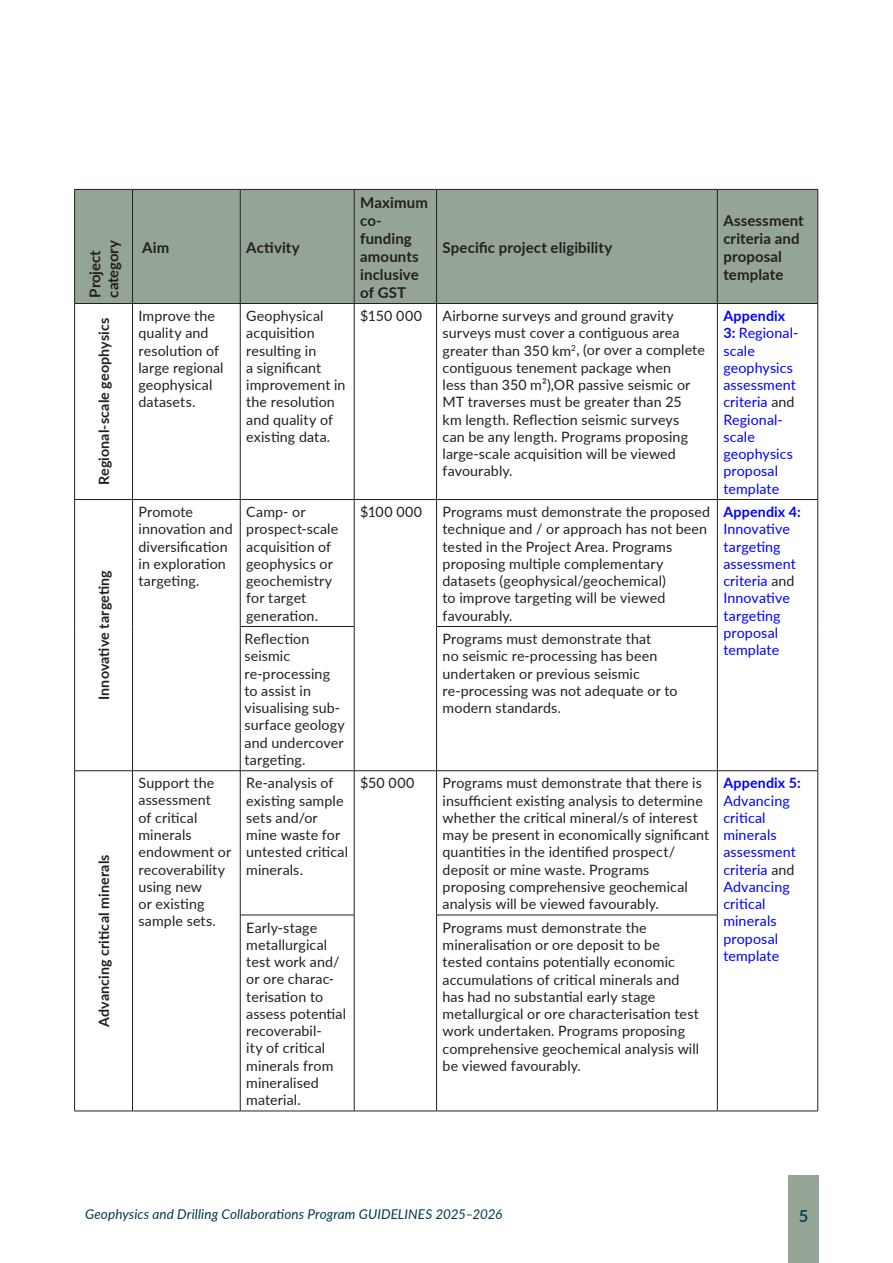
<style>
.page{position:relative;width:893px;height:1263px;background:#fff}
.page>*{position:absolute;margin:0;border:0;box-sizing:border-box;transform-origin:0 0}
.t1{font:600 16.5px "Lato";color:#003b49}
.t2{font:700 15px/18px "Lato";letter-spacing:.005em;color:#231f20}
.t3{font:700 15px/18px "Lato";letter-spacing:-.015em;color:#231f20}
.t4{font:14.25px/17.2px "Lato";letter-spacing:.01em;color:#231f20}
.t5{font:14.25px/17.2px "Lato";letter-spacing:.005em;color:#00f}
.t6{font:700 14.25px "Lato";letter-spacing:.01em;color:#231f20}
.t7{font:700 14.25px "Lato";letter-spacing:.01em;color:#00f}
.t8{font:italic 13.5px "Lato";letter-spacing:.01em;color:#003b49}
.s1{font-weight:700}
.s2{color:#231f20}
</style>
<div class="page">
<div style="left:788px;top:1176px;width:31px;height:87px;background:#94a596"></div>
<div style="left:75px;top:190px;width:742px;height:113px;background:#94a596"></div>
<hr style="left:74px;top:189px;width:59px;height:1px;background:#231f20">
<hr style="left:74px;top:190px;width:1px;height:113px;background:#231f20">
<hr style="left:133px;top:189px;width:107px;height:1px;background:#231f20">
<hr style="left:132px;top:190px;width:1px;height:113px;background:#231f20">
<hr style="left:240px;top:189px;width:114px;height:1px;background:#231f20">
<hr style="left:240px;top:190px;width:1px;height:113px;background:#231f20">
<hr style="left:354px;top:189px;width:83px;height:1px;background:#231f20">
<hr style="left:354px;top:190px;width:1px;height:113px;background:#231f20">
<hr style="left:437px;top:189px;width:280px;height:1px;background:#231f20">
<hr style="left:436px;top:190px;width:1px;height:113px;background:#231f20">
<hr style="left:717px;top:189px;width:101px;height:1px;background:#231f20">
<hr style="left:717px;top:190px;width:1px;height:113px;background:#231f20">
<hr style="left:817px;top:190px;width:1px;height:113px;background:#231f20">
<hr style="left:74px;top:303px;width:59px;height:1px;background:#231f20">
<hr style="left:133px;top:303px;width:107px;height:1px;background:#231f20">
<hr style="left:240px;top:303px;width:114px;height:1px;background:#231f20">
<hr style="left:354px;top:303px;width:83px;height:1px;background:#231f20">
<hr style="left:437px;top:303px;width:280px;height:1px;background:#231f20">
<hr style="left:717px;top:303px;width:101px;height:1px;background:#231f20">
<hr style="left:74px;top:304px;width:1px;height:195px;background:#231f20">
<hr style="left:132px;top:304px;width:1px;height:195px;background:#231f20">
<hr style="left:240px;top:304px;width:1px;height:195px;background:#231f20">
<hr style="left:354px;top:304px;width:1px;height:195px;background:#231f20">
<hr style="left:436px;top:304px;width:1px;height:195px;background:#231f20">
<hr style="left:717px;top:304px;width:1px;height:195px;background:#231f20">
<hr style="left:817px;top:304px;width:1px;height:195px;background:#231f20">
<hr style="left:74px;top:499px;width:59px;height:1px;background:#231f20">
<hr style="left:74px;top:500px;width:1px;height:126px;background:#231f20">
<hr style="left:133px;top:499px;width:107px;height:1px;background:#231f20">
<hr style="left:132px;top:500px;width:1px;height:126px;background:#231f20">
<hr style="left:74px;top:626px;width:1px;height:144px;background:#231f20">
<hr style="left:132px;top:626px;width:1px;height:144px;background:#231f20">
<hr style="left:240px;top:499px;width:114px;height:1px;background:#231f20">
<hr style="left:240px;top:500px;width:1px;height:126px;background:#231f20">
<hr style="left:354px;top:499px;width:83px;height:1px;background:#231f20">
<hr style="left:354px;top:500px;width:1px;height:126px;background:#231f20">
<hr style="left:437px;top:499px;width:280px;height:1px;background:#231f20">
<hr style="left:436px;top:500px;width:1px;height:126px;background:#231f20">
<hr style="left:717px;top:499px;width:101px;height:1px;background:#231f20">
<hr style="left:717px;top:500px;width:1px;height:126px;background:#231f20">
<hr style="left:817px;top:500px;width:1px;height:126px;background:#231f20">
<hr style="left:817px;top:626px;width:1px;height:144px;background:#231f20">
<hr style="left:240px;top:626px;width:114px;height:1px;background:#231f20">
<hr style="left:240px;top:627px;width:1px;height:143px;background:#231f20">
<hr style="left:354px;top:627px;width:1px;height:143px;background:#231f20">
<hr style="left:436px;top:626px;width:281px;height:1px;background:#231f20">
<hr style="left:436px;top:627px;width:1px;height:143px;background:#231f20">
<hr style="left:717px;top:627px;width:1px;height:143px;background:#231f20">
<hr style="left:74px;top:770px;width:59px;height:1px;background:#231f20">
<hr style="left:74px;top:771px;width:1px;height:144px;background:#231f20">
<hr style="left:133px;top:770px;width:107px;height:1px;background:#231f20">
<hr style="left:132px;top:771px;width:1px;height:144px;background:#231f20">
<hr style="left:74px;top:915px;width:1px;height:196px;background:#231f20">
<hr style="left:132px;top:915px;width:1px;height:196px;background:#231f20">
<hr style="left:74px;top:1111px;width:59px;height:1px;background:#231f20">
<hr style="left:133px;top:1111px;width:107px;height:1px;background:#231f20">
<hr style="left:240px;top:770px;width:114px;height:1px;background:#231f20">
<hr style="left:240px;top:771px;width:1px;height:144px;background:#231f20">
<hr style="left:354px;top:770px;width:83px;height:1px;background:#231f20">
<hr style="left:354px;top:771px;width:1px;height:144px;background:#231f20">
<hr style="left:354px;top:1111px;width:83px;height:1px;background:#231f20">
<hr style="left:437px;top:770px;width:280px;height:1px;background:#231f20">
<hr style="left:436px;top:771px;width:1px;height:144px;background:#231f20">
<hr style="left:717px;top:770px;width:101px;height:1px;background:#231f20">
<hr style="left:717px;top:771px;width:1px;height:144px;background:#231f20">
<hr style="left:817px;top:771px;width:1px;height:144px;background:#231f20">
<hr style="left:817px;top:915px;width:1px;height:196px;background:#231f20">
<hr style="left:717px;top:1111px;width:101px;height:1px;background:#231f20">
<hr style="left:240px;top:915px;width:114px;height:1px;background:#231f20">
<hr style="left:240px;top:915px;width:1px;height:196px;background:#231f20">
<hr style="left:354px;top:915px;width:1px;height:196px;background:#231f20">
<hr style="left:240px;top:1111px;width:114px;height:1px;background:#231f20">
<hr style="left:436px;top:915px;width:281px;height:1px;background:#231f20">
<hr style="left:436px;top:915px;width:1px;height:196px;background:#231f20">
<hr style="left:717px;top:915px;width:1px;height:196px;background:#231f20">
<hr style="left:437px;top:1111px;width:280px;height:1px;background:#231f20">
<p class="t3" style="left:85px;top:297px;width:59px;rotate:-90deg">Project category</p>
<p class="t2" style="left:142px;top:237px;width:29px">Aim</p>
<p class="t2" style="left:246px;top:237px;width:55px">Activity</p>
<p class="t2" style="left:360px;top:192px;width:69px">Maximum co&shy;funding amounts inclusive of GST</p>
<p class="t2" style="left:443px;top:237px;width:171px">Specific project eligibility</p>
<p class="t2" style="left:723px;top:210px;width:82px">Assessment criteria and proposal template</p>
<p class="t6" style="left:94px;top:485px;width:169px;rotate:-90deg">Regional-scale geophysics</p>
<p class="t4" style="left:139px;top:307px;width:87px">Improve the quality and resolution of large regional geophysical datasets.</p>
<p class="t4" style="left:246px;top:307px;width:101px">Geophysical acquisition resulting in<br>a significant improvement in the resolution and quality of existing data.</p>
<p class="t4" style="left:360px;top:307px;width:63px">$150 000</p>
<p class="t4" style="left:443px;top:307px;width:264px">Airborne surveys and ground gravity surveys must cover a contiguous area greater than 350 km<sup>2</sup>, (or over a complete contiguous tenement package when<br>less than 350 m²),OR passive seismic or MT traverses must be greater than 25<br>km length. Reflection seismic surveys can be any length. Programs proposing large-scale acquisition will be viewed favourably.</p>
<p class="t5" style="left:723px;top:307px;width:76px"><span class="s1">Appendix<br>3:</span> Regional&shy;scale geophysics assessment criteria <span class="s2">and<br></span>Regional&shy;scale geophysics proposal template</p>
<p class="t6" style="left:94px;top:700px;width:132px;rotate:-90deg">Innovative targeting</p>
<p class="t6" style="left:94px;top:1027px;width:174px;rotate:-90deg">Advancing critical minerals</p>
<p class="t4" style="left:139px;top:503px;width:96px">Promote innovation and diversification in exploration targeting.</p>
<p class="t4" style="left:246px;top:503px;width:94px">Camp- or prospect-scale acquisition of geophysics or geochemistry for target generation.</p>
<p class="t4" style="left:360px;top:503px;width:64px">$100 000</p>
<p class="t4" style="left:443px;top:503px;width:269px">Programs must demonstrate the proposed technique and / or approach has not been tested in the Project Area. Programs proposing multiple complementary datasets (geophysical/geochemical)<br>to improve targeting will be viewed favourably.</p>
<p class="t7" style="left:723px;top:501px;width:79px">Appendix 4:</p>
<p class="t5" style="left:723px;top:520px;width:74px">Innovative targeting assessment criteria <span class="s2">and<br></span>Innovative targeting proposal template</p>
<p class="t4" style="left:244px;top:630px;width:102px">Reflection seismic re-processing to assist in visualising sub&shy;surface geology and undercover targeting.</p>
<p class="t4" style="left:443px;top:630px;width:237px">Programs must demonstrate that<br>no seismic re-processing has been undertaken or previous seismic re‑processing was not adequate or to modern standards.</p>
<p class="t4" style="left:139px;top:774px;width:94px">Support the assessment<br>of critical minerals endowment or recoverability using new<br>or existing sample sets.</p>
<p class="t4" style="left:246px;top:774px;width:103px">Re-analysis of existing sample sets and/or mine waste for untested critical minerals.</p>
<p class="t4" style="left:360px;top:774px;width:56px">$50 000</p>
<p class="t4" style="left:443px;top:774px;width:268px">Programs must demonstrate that there is insufficient existing analysis to determine whether the critical mineral/s of interest may be present in economically significant quantities in the identified prospect/ deposit or mine waste. Programs proposing comprehensive geochemical analysis will be viewed favourably.</p>
<p class="t7" style="left:723px;top:773px;width:79px">Appendix 5:</p>
<p class="t5" style="left:723px;top:791px;width:74px">Advancing critical minerals assessment criteria <span class="s2">and<br></span>Advancing critical minerals proposal template</p>
<p class="t4" style="left:246px;top:918px;width:101px">Early-stage metallurgical test work and/ or ore charac&shy;terisation to assess potential recoverabil-<br>ity of critical minerals from mineralised material.</p>
<p class="t4" style="left:443px;top:918px;width:258px">Programs must demonstrate the mineralisation or ore deposit to be tested contains potentially economic accumulations of critical minerals and has had no substantial early stage metallurgical or ore characterisation test work undertaken. Programs proposing comprehensive geochemical analysis will be viewed favourably.</p>
<p class="t8" style="left:85px;top:1205px;width:419px">Geophysics and Drilling Collaborations Program GUIDELINES 2025–2026</p>
<p class="t1" style="left:799px;top:1204px;width:11px">5</p>
</div>
